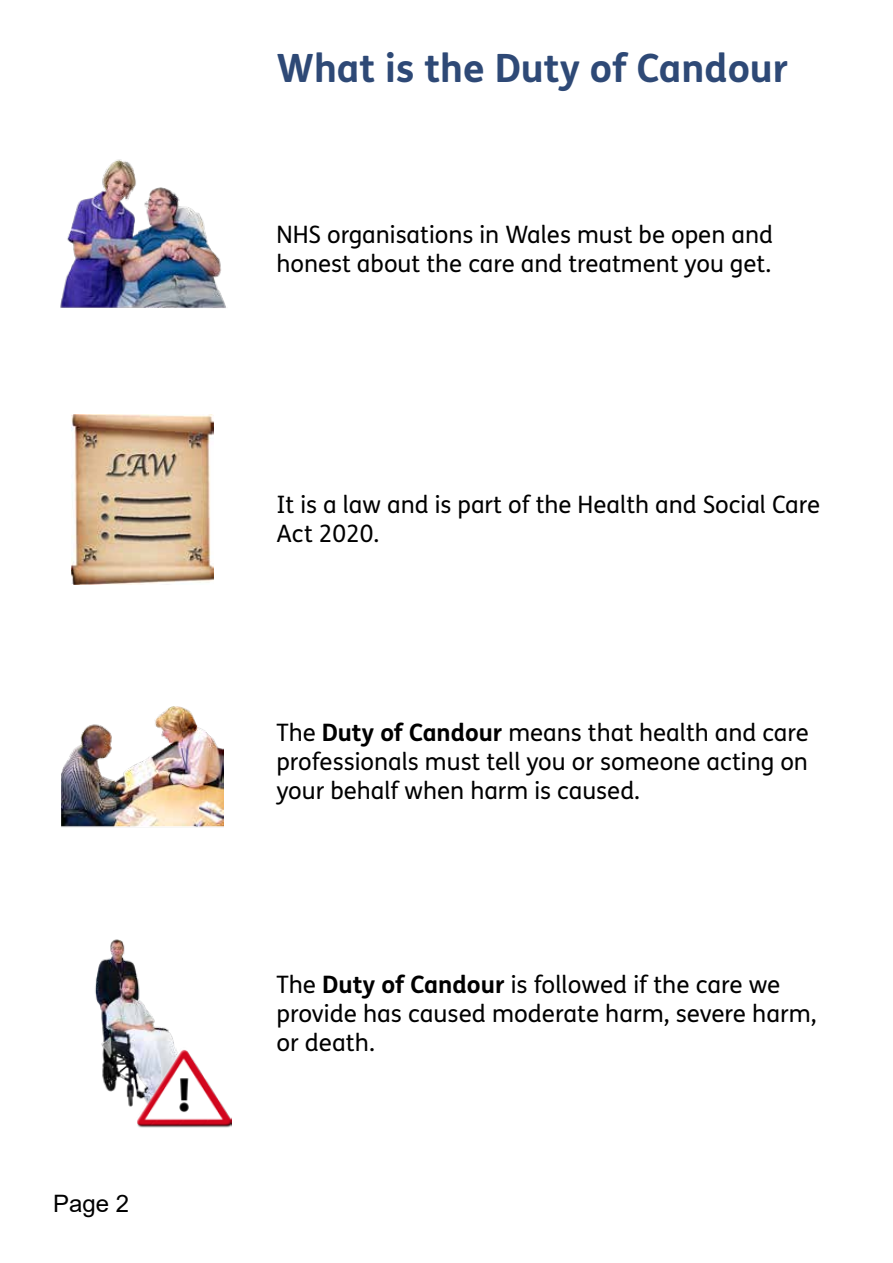
<style>
.page{position:relative;width:893px;height:1263px;background:#fff}
.page>*{position:absolute;margin:0;border:0;box-sizing:border-box;transform-origin:0 0}
.t1{font:700 39px "FS Me Pro";color:#2e4976}
.t2{font:24px/28.8px "FS Me Pro";color:#000}
.t3{font:24px "Arial";color:#000}
.s1{font-weight:700}
</style>
<div class="page">
<img style="left:72px;top:415px;width:141px;height:170px">
<img style="left:60px;top:159px;width:166px;height:149px">
<img style="left:61px;top:706px;width:163px;height:122px">
<img style="left:95px;top:939px;width:78px;height:168px">
<img style="left:136px;top:1040px;width:96px;height:88px">
<p class="t3" style="left:53px;top:1187px;width:78px">Page 2</p>
<h1 class="t1" style="left:276px;top:38px;width:513px">What is the Duty of Candour</h1>
<p class="t2" style="left:276px;top:220px;width:498px">NHS organisations in Wales must be open and honest about the care and treatment you get.</p>
<p class="t2" style="left:276px;top:490px;width:545px">It is a law and is part of the Health and Social Care<br>Act 2020.</p>
<p class="t2" style="left:276px;top:718px;width:534px;text-align:justify">The <span class="s1">Duty of Candour</span> means that health and care professionals must tell you or someone acting on your behalf when harm is caused.</p>
<p class="t2" style="left:276px;top:970px;width:542px">The <span class="s1">Duty of Candour</span> is followed if the care we provide has caused moderate harm, severe harm, or death.</p>
</div>
